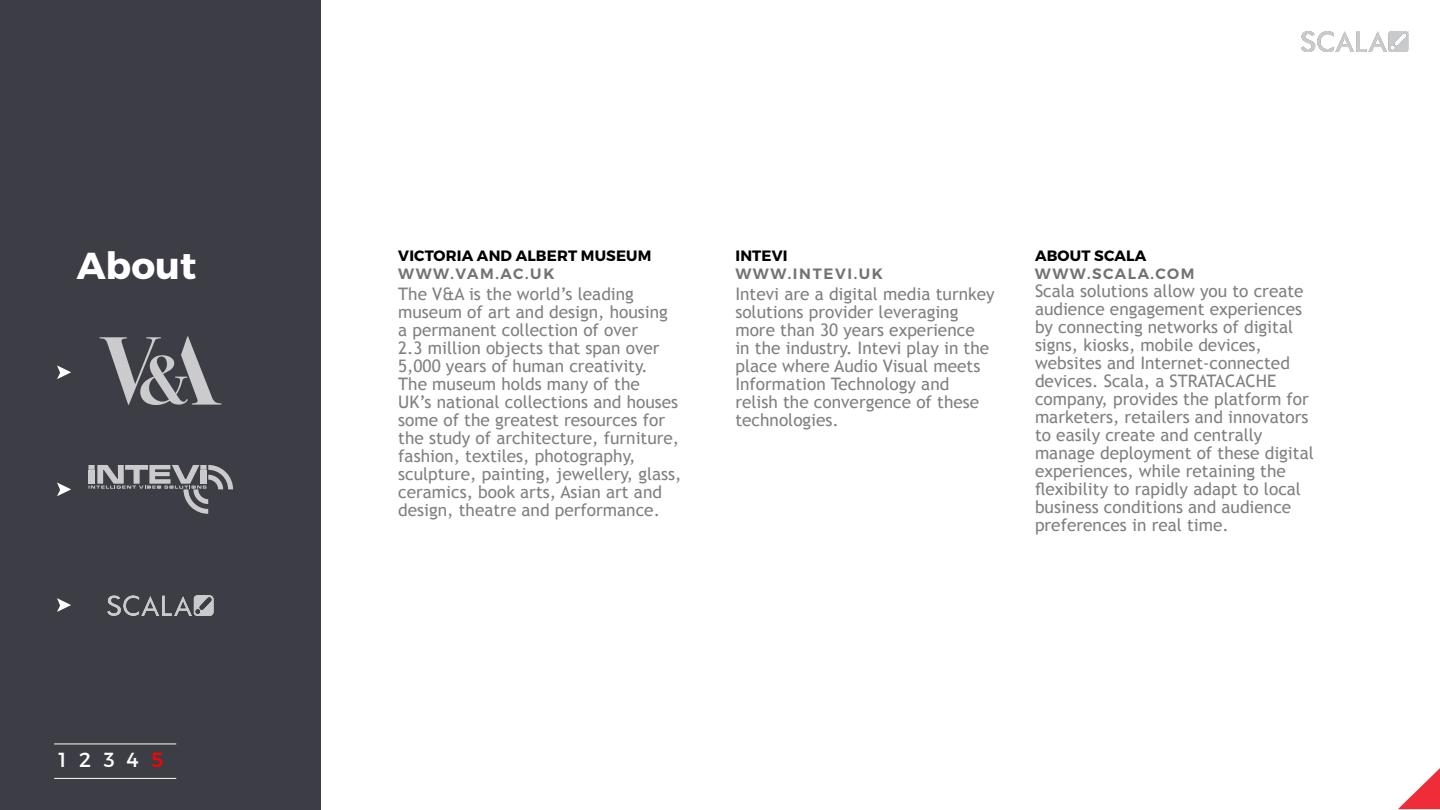
<style>
.page{position:relative;width:1440px;height:810px;background:#fff}
.page>*{position:absolute;margin:0;border:0;box-sizing:border-box;transform-origin:0 0}
.t1{font:700 37.5px "Montserrat";color:#fff}
.t2{font:20.4px "Montserrat";letter-spacing:.63em;color:#fff}
.t3{font:17.25px/18px "Trebuchet MS";color:#808080}
.t4{font:700 15px/18px "Montserrat";letter-spacing:.01em;color:#000}
.t5{font:600 15px/18px "Montserrat";letter-spacing:.11em;color:#737373}
.t6{font:600 15px "Montserrat";letter-spacing:.1em;color:#737373}
.s1{font-weight:600;color:#737373}
.s2{font-weight:700;color:#000}
.s3{font-style:inherit}
.s4{color:#f00}
</style>
<div class="page">
<div style="left:0;top:0;width:321px;height:810px;background:#3c3d45"></div>
<img style="left:108px;top:596px;width:106px;height:20px">
<svg style="left:57px;top:365px;width:14px;height:14px"></svg>
<svg style="left:57px;top:482px;width:14px;height:14px"></svg>
<svg style="left:57px;top:598px;width:14px;height:14px"></svg>
<svg style="left:1398px;top:768px;width:42px;height:41px"></svg>
<hr style="left:54px;top:743px;width:122px;height:1px;background:#fff">
<hr style="left:54px;top:778px;width:122px;height:1px;background:#fff">
<svg style="left:99px;top:336px;width:123px;height:69px"></svg>
<svg style="left:88px;top:465px;width:145px;height:49px"></svg>
<img style="left:1302px;top:31px;width:106px;height:20px">
<p class="t4" style="left:398px;top:247px;width:255px">VICTORIA AND ALBERT MUSEUM<br><span class="s1">WWW.</span><span class="s1">VAM.AC.UK</span></p>
<p class="t3" style="left:398px;top:285px;width:285px">The V&amp;A is the world’s leading museum of art and design, housing<br>a permanent collection of over<br>2.3 million objects that span over 5,000 years of human creativity.<br>The museum holds many of the<br>UK’s national collections and houses some of the greatest resources for the study of architecture, furniture, fashion, textiles, photography, sculpture, painting, jewellery, glass, ceramics, book arts, Asian art and design, theatre and performance.</p>
<h1 class="t1" style="left:77px;top:243px;width:121px">About</h1>
<p class="t4" style="left:1035px;top:247px;width:113px">ABOUT SCALA</p>
<p class="t5" style="left:735px;top:247px;width:149px"><span class="s2">INTEVI<br></span><span class="s3">W</span>WW.INTEVI.UK</p>
<p class="t3" style="left:735px;top:285px;width:261px">Intevi are a digital media turnkey solutions provider leveraging more than 30 years experience<br>in the industry. Intevi play in the place where Audio Visual meets<br>Information Technology and relish the convergence of these technologies.</p>
<p class="t6" style="left:1035px;top:264px;width:161px">WWW.SCALA.COM</p>
<p class="t3" style="left:1035px;top:282px;width:280px">Scala solutions allow you to create audience engagement experiences by connecting networks of digital signs, kiosks, mobile devices, websites and Internet-connected devices. Scala, a STRATACACHE company, provides the platform for marketers, retailers and innovators to easily create and centrally manage deployment of these digital experiences, while retaining the flexibility to rapidly adapt to local business conditions and audience preferences in real time.</p>
<p class="t2" style="left:58px;top:748px;width:106px">1234<span class="s4">5</span></p>
</div>
